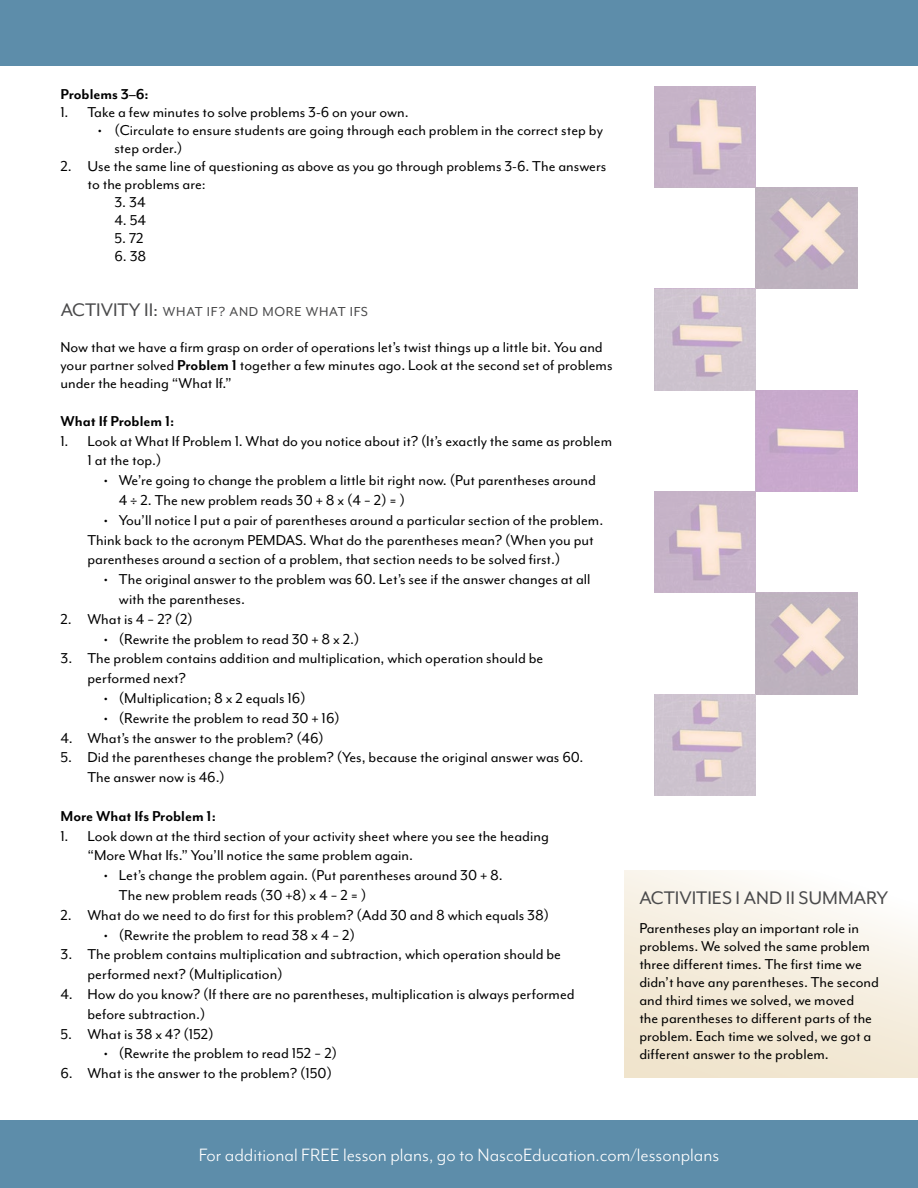
<style>
.page{position:relative;width:918px;height:1188px;background:#fff}
.page>*{position:absolute;margin:0;border:0;box-sizing:border-box;transform-origin:0 0}
.t1{font:21px "Mr Eaves Mod OT";color:#4a4a4b}
.t2{font:20.55px "Mr Eaves Mod OT";color:#fff}
.t3{font:16.5px/18px "Mr Eaves Mod OT";color:#000}
.t4{font:700 16.5px "Mr Eaves Mod OT";color:#000}
.t5{font:15px "Mr Eaves Mod OT";letter-spacing:.05em;color:#4a4a4b}
.s1{font-size:21px}
.s2{font-weight:700}
</style>
<div class="page">
<div style="left:624px;top:870px;width:294px;height:207px;background:linear-gradient(to bottom,#fcfaf6,#efe3cb)"></div>
<div style="left:0;top:0;width:918px;height:66px;background:#5d8daa"></div>
<div style="left:0;top:1120px;width:918px;height:68px;background:#5d8daa"></div>
<img style="left:654px;top:86px;width:102px;height:101px">
<img style="left:654px;top:492px;width:102px;height:101px">
<img style="left:756px;top:187px;width:102px;height:102px">
<img style="left:756px;top:593px;width:102px;height:101px">
<img style="left:655px;top:289px;width:101px;height:101px">
<img style="left:655px;top:694px;width:101px;height:102px">
<img style="left:756px;top:390px;width:101px;height:102px">
<p class="t4" style="left:60px;top:86px;width:90px">Problems 3–6:</p>
<p class="t3" style="left:60px;top:104px;width:350px">1. Take a few minutes to solve problems 3-6 on your own.</p>
<p class="t3" style="left:114px;top:122px;width:490px;text-indent:-16px">• (Circulate to ensure students are going through each problem in the correct step by step order.)</p>
<p class="t3" style="left:87px;top:158px;width:520px;text-indent:-27px">2. Use the same line of questioning as above as you go through problems 3-6. The answers to the problems are:</p>
<p class="t3" style="left:114px;top:194px;width:33px">3. 34</p>
<p class="t3" style="left:114px;top:212px;width:33px">4. 54</p>
<p class="t3" style="left:114px;top:230px;width:31px">5. 72</p>
<p class="t3" style="left:114px;top:248px;width:33px">6. 38</p>
<p class="t5" style="left:61px;top:303px;width:309px"><span class="s1">ACTIVITY II:</span> WHAT IF? AND MORE WHAT IFS</p>
<p class="t3" style="left:60px;top:338px;width:554px">Now that we have a firm grasp on order of operations let’s twist things up a little bit. You and your partner solved <span class="s2">Problem 1</span> together a few minutes ago. Look at the second set of problems under the heading “What If.”</p>
<p class="t4" style="left:60px;top:412px;width:115px">What If Problem 1:</p>
<p class="t3" style="left:87px;top:431px;width:526px;line-height:19.8px;text-indent:-27px">1. Look at What If Problem 1. What do you notice about it? (It’s exactly the same as problem<br>1 at the top.)</p>
<p class="t3" style="left:119px;top:471px;width:478px;line-height:19.8px;text-indent:-15px">• We’re going to change the problem a little bit right now. (Put parentheses around<br>4 ÷ 2. The new problem reads 30 + 8 x (4 − 2) = )</p>
<p class="t3" style="left:87px;top:510px;width:517px;line-height:19.8px;text-indent:16px">• You’ll notice I put a pair of parentheses around a particular section of the problem.<br>Think back to the acronym PEMDAS. What do the parentheses mean? (When you put parentheses around a section of a problem, that section needs to be solved first.)</p>
<p class="t3" style="left:119px;top:570px;width:473px;line-height:19.8px;text-indent:-15px">• The original answer to the problem was 60. Let’s see if the answer changes at all with the parentheses.</p>
<p class="t3" style="left:60px;top:610px;width:134px">2. What is 4 − 2? (2)</p>
<p class="t3" style="left:104px;top:630px;width:257px">• (Rewrite the problem to read 30 + 8 x 2.)</p>
<p class="t3" style="left:87px;top:649px;width:458px;line-height:19.8px;text-indent:-27px">3. The problem contains addition and multiplication, which operation should be performed next?</p>
<p class="t3" style="left:104px;top:689px;width:203px">• (Multiplication; 8 x 2 equals 16)</p>
<p class="t3" style="left:104px;top:709px;width:237px">• (Rewrite the problem to read 30 + 16)</p>
<p class="t3" style="left:60px;top:729px;width:265px">4. What’s the answer to the problem? (46)</p>
<p class="t3" style="left:87px;top:748px;width:498px;line-height:19.8px;text-indent:-27px">5. Did the parentheses change the problem? (Yes, because the original answer was 60.<br>The answer now is 46.)</p>
<p class="t4" style="left:60px;top:807px;width:157px">More What Ifs Problem 1:</p>
<p class="t3" style="left:87px;top:826px;width:463px;line-height:19.8px;text-indent:-27px">1. Look down at the third section of your activity sheet where you see the heading “More What Ifs.” You’ll notice the same problem again.</p>
<p class="t3" style="left:119px;top:866px;width:385px;line-height:19.8px;text-indent:-15px">• Let’s change the problem again. (Put parentheses around 30 + 8.<br>The new problem reads (30 +8) x 4 − 2 = )</p>
<p class="t3" style="left:60px;top:906px;width:490px">2. What do we need to do first for this problem? (Add 30 and 8 which equals 38)</p>
<p class="t3" style="left:104px;top:926px;width:253px">• (Rewrite the problem to read 38 x 4 − 2)</p>
<p class="t3" style="left:87px;top:945px;width:475px;line-height:19.8px;text-indent:-27px">3. The problem contains multiplication and subtraction, which operation should be performed next? (Multiplication)</p>
<p class="t3" style="left:87px;top:984px;width:489px;line-height:19.8px;text-indent:-27px">4. How do you know? (If there are no parentheses, multiplication is always performed before subtraction.)</p>
<p class="t3" style="left:60px;top:1025px;width:155px">5. What is 38 x 4? (152)</p>
<p class="t3" style="left:104px;top:1045px;width:235px">• (Rewrite the problem to read 152 − 2)</p>
<p class="t3" style="left:60px;top:1065px;width:273px">6. What is the answer to the problem? (150)</p>
<p class="t1" style="left:639px;top:886px;width:250px">ACTIVITIES I AND II SUMMARY</p>
<p class="t3" style="left:639px;top:920px;width:241px">Parentheses play an important role in problems. We solved the same problem three different times. The first time we didn’t have any parentheses. The second and third times we solved, we moved<br>the parentheses to different parts of the problem. Each time we solved, we got a different answer to the problem.</p>
<p class="t2" style="left:199px;top:1144px;width:522px">For additional FREE lesson plans, go to NascoEducation.com/lessonplans</p>
</div>
